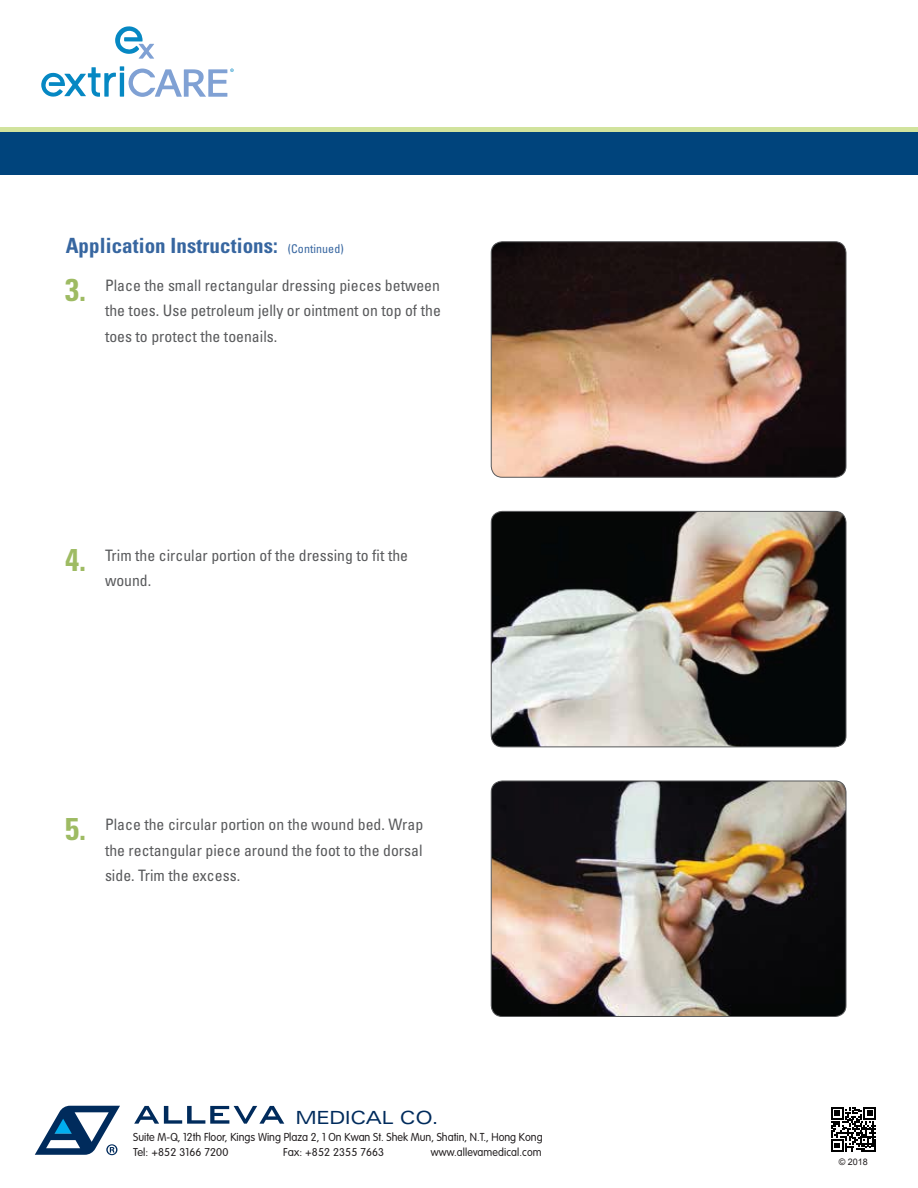
<style>
.page{position:relative;width:918px;height:1188px;background:#fff}
.page>*{position:absolute;margin:0;border:0;box-sizing:border-box;transform-origin:0 0}
.t1{font:700 condensed 31.5px "Univers LT Std";color:#9ebb63}
.t2{font:700 condensed 21px "Univers LT Std";letter-spacing:.005em;color:#3766a0}
.t3{font:expanded 18.15px "Univers LT Std";letter-spacing:-.02em;color:#002b5c}
.t4{font:condensed 15.75px/25.5px "Univers";color:#595a5c;text-align:justify}
.t5{font:300 11.4px "VAG Rounded Std";color:#231f20;scale:.95 1}
.t6{font:300 11.1px "VAG Rounded Std";letter-spacing:.01em;color:#231f20}
.t7{font:300 11.1px "VAG Rounded Std";letter-spacing:.01em;color:#231f20;scale:.95 1}
.t8{font:9px "Arial";color:#231f20}
.s1{font-family:"Univers";font-weight:400;font-size:12px}
</style>
<div class="page">
<img style="left:491px;top:242px;width:355px;height:235px">
<div style="left:491px;top:241px;width:355px;height:237px;border:1px solid #595a5c;border-radius:11px"></div>
<img style="left:491px;top:781px;width:355px;height:235px">
<div style="left:491px;top:781px;width:355px;height:236px;border:1px solid #595a5c;border-radius:11px"></div>
<img style="left:491px;top:511px;width:355px;height:236px">
<div style="left:491px;top:511px;width:355px;height:236px;border:1px solid #595a5c;border-radius:11px"></div>
<hr style="left:0;top:128px;width:918px;height:4px;background:#d1e39d">
<div style="left:0;top:132px;width:918px;height:42px;background:#00447c"></div>
<svg style="left:115px;top:26px;width:39px;height:33px"></svg>
<svg style="left:41px;top:66px;width:193px;height:31px"></svg>
<svg style="left:35px;top:1106px;width:85px;height:49px"></svg>
<svg style="left:134px;top:1106px;width:150px;height:18px"></svg>
<svg style="left:831px;top:1107px;width:45px;height:45px"></svg>
<h2 class="t2" style="left:66px;top:232px;width:280px">Application Instructions: <span class="s1">(Continued)</span></h2>
<h1 class="t1" style="left:65px;top:270px;width:22px">3.</h1>
<p class="t4" style="left:105px;top:272px;width:337px">Place the small rectangular dressing pieces between the toes. Use petroleum jelly or ointment on top of the toes to protect the toenails.</p>
<h1 class="t1" style="left:65px;top:540px;width:22px">4.</h1>
<p class="t4" style="left:105px;top:542px;width:305px">Trim the circular portion of the dressing to fit the wound.</p>
<h1 class="t1" style="left:65px;top:810px;width:22px">5.</h1>
<p class="t4" style="left:105px;top:811px;width:320px">Place the circular portion on the wound bed. Wrap the rectangular piece around the foot to the dorsal side. Trim the excess.</p>
<p class="t3" style="left:295px;top:1107px;width:145px">MEDICAL CO.</p>
<p class="t5" style="left:133px;top:1130px;width:432px">Suite M-Q, 12th Floor, Kings Wing Plaza 2, 1 On Kwan St. Shek Mun, Shatin, N.T., Hong Kong</p>
<p class="t6" style="left:133px;top:1146px;width:97px">Tel: +852 3166 7200</p>
<p class="t6" style="left:283px;top:1146px;width:103px">Fax: +852 2355 7663</p>
<p class="t7" style="left:431px;top:1146px;width:118px">www.allevamedical.com</p>
<p class="t8" style="left:839px;top:1156px;width:31px">© 2018</p>
</div>
